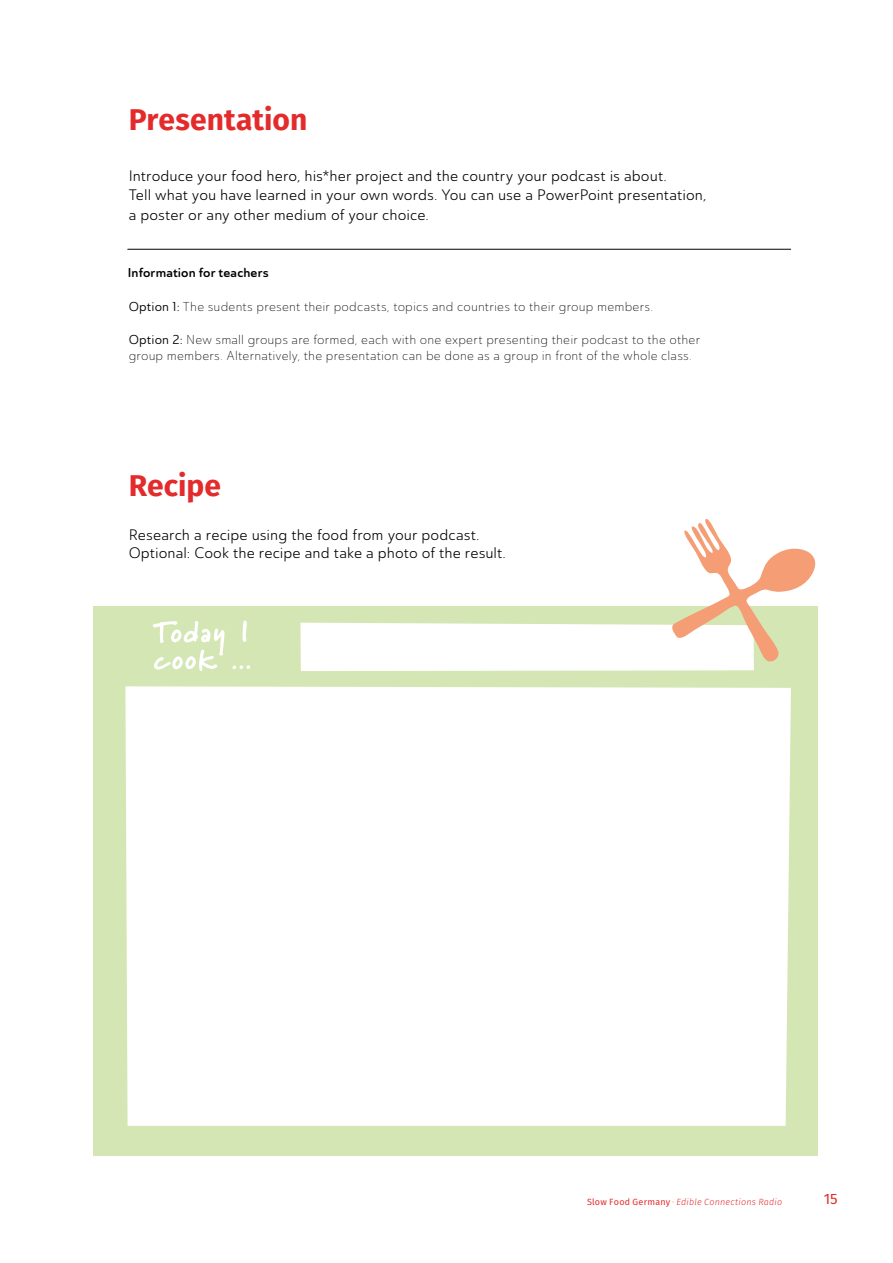
<style>
.page{position:relative;width:893px;height:1263px;background:#fff}
.page>*{position:absolute;margin:0;border:0;box-sizing:border-box;transform-origin:0 0}
.t1{font:700 30px "Fira Sans";color:#e42b2b}
.t2{font:15px/19.5px "Ainslie Sans Nor Boo";letter-spacing:.005em;color:#000}
.t3{font:15px "Fira Sans";color:#e42b2b}
.t4{font:12.75px/16.5px "Ainslie Sans Nor Lig";letter-spacing:.015em;color:#000}
.t5{font:12.75px "Ainslie Sans Nor Dem";letter-spacing:.01em;color:#000}
.t6{font:italic 300 9px "Fira Sans";letter-spacing:.02em;color:#e42b2b}
.s1{font-family:"Ainslie Sans Nor Reg"}
.s2{font-weight:400;font-style:normal}
.s3{font-family:"Buckley";font-weight:400;font-style:normal}
</style>
<div class="page">
<div style="left:94px;top:606px;width:724px;height:549px;background:#d5e6b5"></div>
<hr style="left:128px;top:249px;width:663px;height:1px;background:#000">
<div style="left:125px;top:686px;width:666px;height:440px;background:#fff"></div>
<svg style="left:300px;top:519px;width:516px;height:152px"></svg>
<svg style="left:153px;top:620px;width:97px;height:51px"></svg>
<h1 class="t1" style="left:129px;top:94px;width:180px">Presentation</h1>
<p class="t2" style="left:129px;top:166px;width:579px">Introduce your food hero, his*her project and the country your podcast is about.<br>Tell what you have learned in your own words. You can use a PowerPoint presentation, a poster or any other medium of your choice.</p>
<p class="t5" style="left:128px;top:265px;width:142px">Information for teachers</p>
<p class="t4" style="left:129px;top:298px;width:526px"><span class="s1">Option 1:</span> The sudents present their podcasts, topics and countries to their group members.</p>
<p class="t4" style="left:129px;top:331px;width:573px"><span class="s1">Option 2:</span> New small groups are formed, each with one expert presenting their podcast to the other group members. Alternatively, the presentation can be done as a group in front of the whole class.</p>
<h1 class="t1" style="left:129px;top:460px;width:94px">Recipe</h1>
<p class="t2" style="left:129px;top:526px;width:379px;line-height:18px">Research a recipe using the food from your podcast.<br>Optional: Cook the recipe and take a photo of the result.</p>
<p class="t6" style="left:587px;top:1195px;width:197px"><span class="s2">Slow Food Germany</span> <span class="s3">•</span> Edible Connections Radio</p>
<p class="t3" style="left:824px;top:1187px;width:16px">15</p>
</div>
